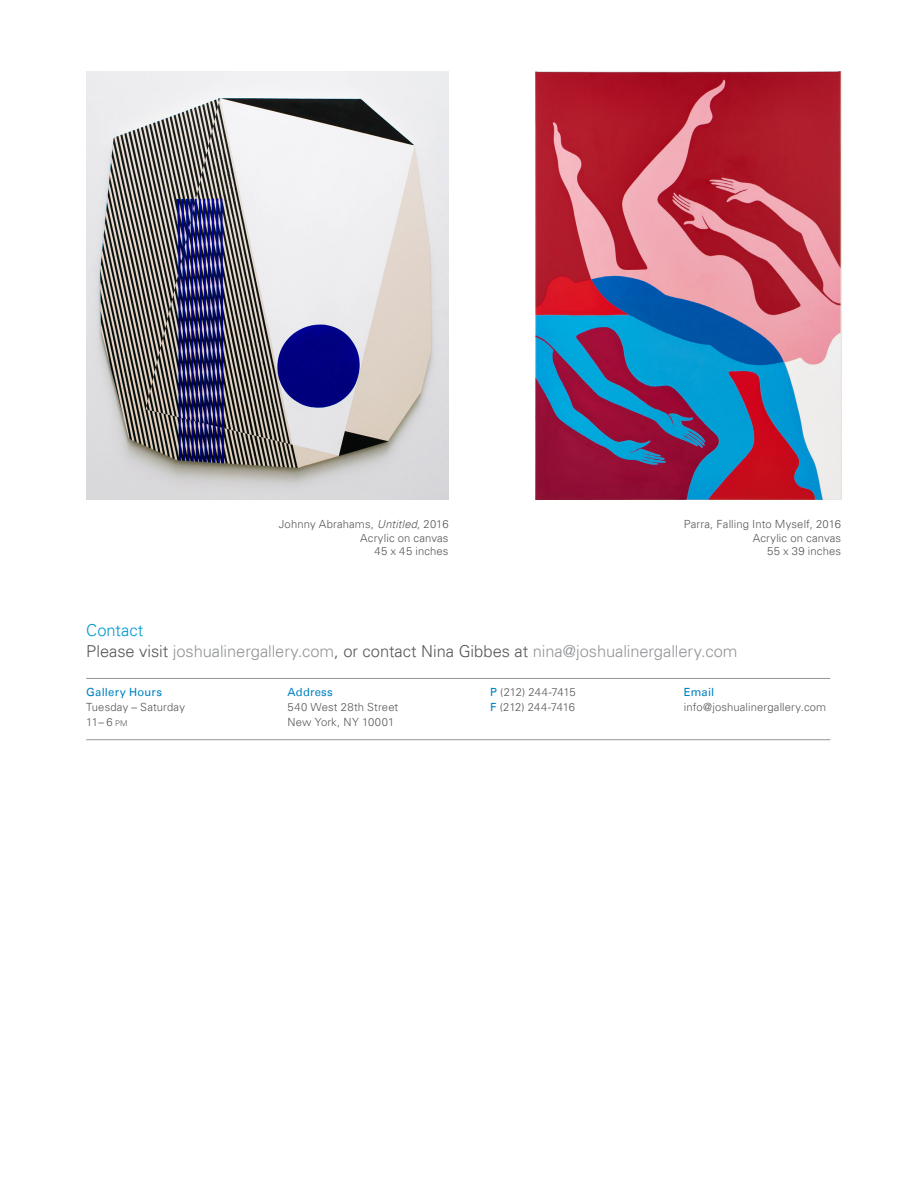
<style>
.page{position:relative;width:918px;height:1188px;background:#fff}
.page>*{position:absolute;margin:0;border:0;box-sizing:border-box;transform-origin:0 0}
.Body{font:300 16.5px "Univers LT";letter-spacing:-.005em;color:#939598}
.Header_4_About___Con{font:300 16.5px "Univers LT";color:#009ad0}
.Image_caption_Right{font:300 11.25px/15px "Univers LT";letter-spacing:.01em;color:#57585a}
.t1{font:11.25px "Univers LT";letter-spacing:.02em;color:#0082c3}
.Image_caption_Right-2{font:300 11.25px "Univers LT";letter-spacing:-.025em;color:#57585a}
.Image_caption_Right-3{font:300 11.25px "Univers LT";letter-spacing:-.02em;color:#57585a}
.s1{font-style:italic}
.s2{color:#57585a}
.s3{font-size:7.8px}
.s4{font-weight:400;color:#0082c3}
</style>
<div class="page">
<hr style="left:86px;top:739px;width:744px;height:1px;background:#939598">
<hr style="left:86px;top:678px;width:744px;height:1px;background:#939598">
<img style="left:86px;top:71px;width:363px;height:429px">
<img style="left:535px;top:71px;width:306px;height:429px">
<p class="Image_caption_Right" style="left:279px;top:517px;width:171px">Johnny Abrahams, <span class="s1">Untitled</span>, 2016</p>
<p class="Image_caption_Right" style="left:360px;top:530px;width:90px">Acrylic on canvas</p>
<p class="Image_caption_Right" style="left:374px;top:544px;width:76px">45 x 45 inches</p>
<p class="Image_caption_Right" style="left:684px;top:517px;width:159px">Parra, Falling Into Myself, 2016</p>
<p class="Image_caption_Right" style="left:753px;top:530px;width:90px">Acrylic on canvas</p>
<p class="Image_caption_Right" style="left:767px;top:544px;width:76px">55 x 39 inches</p>
<p class="Header_4_About___Con" style="left:86px;top:621px;width:58px">Contact</p>
<p class="Body" style="left:86px;top:641px;width:653px"><span class="s2">Please visit</span> joshualinergallery.com<span class="s2">, or contact Nina Gibbes at</span> nina@joshualinergallery.com</p>
<p class="t1" style="left:86px;top:686px;width:77px">Gallery Hours</p>
<p class="Image_caption_Right" style="left:86px;top:700px;width:100px">Tuesday – Saturday</p>
<p class="Image_caption_Right" style="left:86px;top:715px;width:43px">11– 6 <span class="s3">pm</span></p>
<p class="t1" style="left:288px;top:686px;width:47px">Address</p>
<p class="Image_caption_Right" style="left:288px;top:700px;width:112px">540 West 28th Street<br>New York, NY 10001</p>
<p class="Image_caption_Right-2" style="left:490px;top:685px;width:87px"><span class="s4">P</span> (212) 244-7415</p>
<p class="Image_caption_Right-3" style="left:490px;top:700px;width:86px"><span class="s4">F</span> (212) 244-7416</p>
<p class="t1" style="left:684px;top:686px;width:32px">Email</p>
<p class="Image_caption_Right" style="left:684px;top:700px;width:144px">info@joshualinergallery.com</p>
</div>
